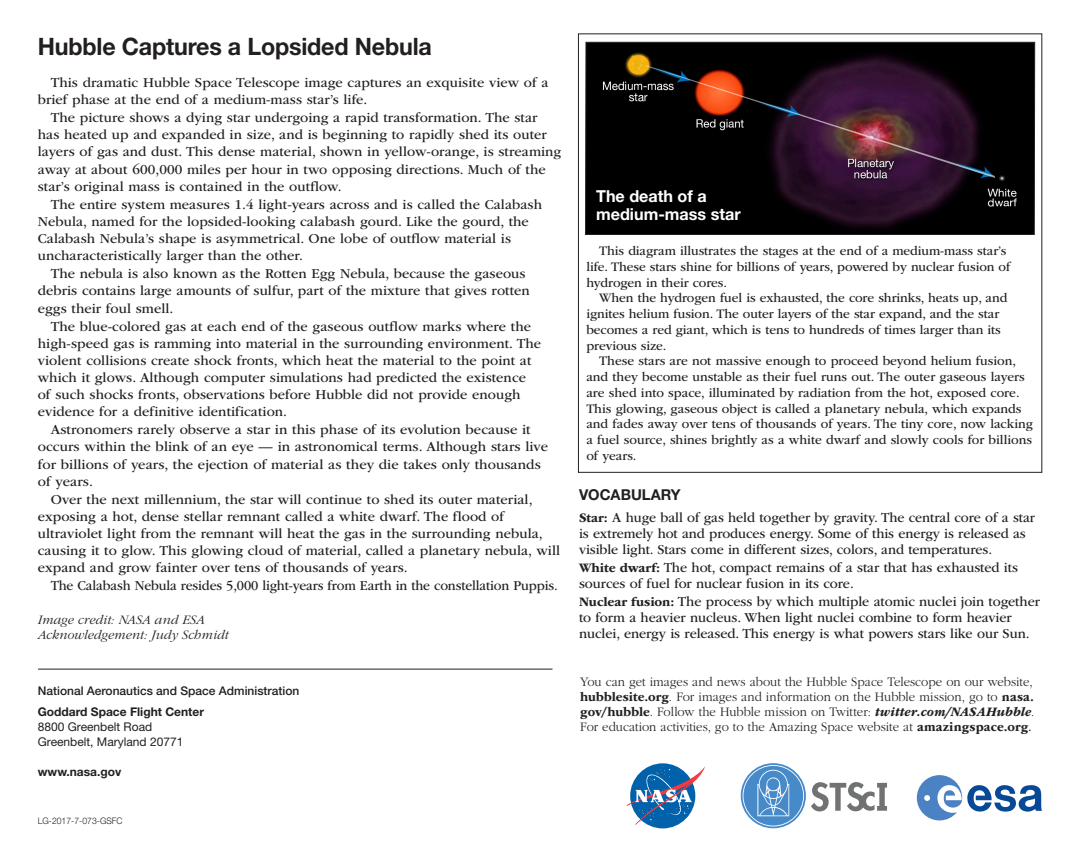
<style>
.page{position:relative;width:1080px;height:864px;background:#fff}
.page>*{position:absolute;margin:0;border:0;box-sizing:border-box;transform-origin:0 0}
.Subhead_1{font:700 24px "Helvetica Neue LT Std";letter-spacing:-.01em;color:#231f20}
.Credits{font:700 16.5px/18px "Helvetica Neue LT Std";color:#fff}
.Credits-2{font:700 15px "Helvetica Neue LT Std";color:#231f20}
.Litho_text{font:14.25px/17.1px "ITC Garamond Std";letter-spacing:.005em;color:#231f20}
.definition_or_fast_f{font:14.25px/15.8px "ITC Garamond Std";letter-spacing:-.005em;color:#231f20}
.Litho_text-2{font:14.25px "ITC Garamond Std";letter-spacing:.005em;color:#231f20;scale:.95 1}
.Figure_caption_parag{font:13.5px/15.8px "ITC Garamond Std";color:#231f20}
.Credits-3{font:300 13.5px/15px "ITC Garamond Std";color:#231f20;scale:.95 1}
.Litho_text-3{font:italic 300 13.5px "ITC Garamond Std";letter-spacing:.005em;color:#231f20}
.t1{font:500 12px "Helvetica Neue LT Std";color:#231f20}
.t2{font:12px "Helvetica Neue LT Std";color:#231f20}
.t3{font:700 12px "Helvetica Neue LT Std";color:#231f20}
.Product_number{font:300 9px "Helvetica Neue LT Std";color:#231f20;scale:.96 1}
.s1{font-weight:700;font-size:13.5px}
.s2{font-weight:700}
.s3{font-weight:700;font-style:italic}
.s4{font-style:italic}
.s5{font-weight:400}
</style>
<div class="page">
<img style="left:587px;top:44px;width:446px;height:189px">
<div style="left:585px;top:42px;width:450px;height:193px;border:1px solid #231f20"></div>
<svg style="left:630px;top:763px;width:65px;height:65px"></svg>
<svg style="left:626px;top:766px;width:79px;height:60px"></svg>
<svg style="left:811px;top:782px;width:76px;height:29px"></svg>
<svg style="left:741px;top:763px;width:65px;height:65px"></svg>
<svg style="left:743px;top:765px;width:61px;height:62px;background:#7aaad7"></svg>
<svg style="left:917px;top:775px;width:125px;height:45px"></svg>
<hr style="left:38px;top:669px;width:515px;height:1px;background:#231f20">
<p class="Subhead_1" style="left:38px;top:32px;width:396px">Hubble Captures a Lopsided Nebula</p>
<p class="Litho_text" style="left:38px;top:74px;width:512px;text-indent:13px">This dramatic Hubble Space Telescope image captures an exquisite view of a brief phase at the end of a medium-mass star’s life.</p>
<p class="Litho_text" style="left:38px;top:109px;width:525px;text-indent:13px">The picture shows a dying star undergoing a rapid transformation. The star has heated up and expanded in size, and is beginning to rapidly shed its outer layers of gas and dust. This dense material, shown in yellow-orange, is streaming away at about 600,000 miles per hour in two opposing directions. Much of the star’s original mass is contained in the outflow.</p>
<p class="Litho_text" style="left:38px;top:196px;width:506px;text-indent:13px">The entire system measures 1.4 light-years across and is called the Calabash Nebula, named for the lopsided-looking calabash gourd. Like the gourd, the Calabash Nebula’s shape is asymmetrical. One lobe of outflow material is uncharacteristically larger than the other.</p>
<p class="Litho_text" style="left:38px;top:265px;width:493px;text-indent:13px">The nebula is also known as the Rotten Egg Nebula, because the gaseous debris contains large amounts of sulfur, part of the mixture that gives rotten eggs their foul smell.</p>
<p class="Litho_text" style="left:38px;top:318px;width:505px;text-indent:13px">The blue-colored gas at each end of the gaseous outflow marks where the high-speed gas is ramming into material in the surrounding environment. The violent collisions create shock fronts, which heat the material to the point at which it glows. Although computer simulations had predicted the existence of such shocks fronts, observations before Hubble did not provide enough evidence for a definitive identification.</p>
<p class="Litho_text" style="left:38px;top:421px;width:512px;text-indent:13px">Astronomers rarely observe a star in this phase of its evolution because it occurs within the blink of an eye — in astronomical terms. Although stars live for billions of years, the ejection of material as they die takes only thousands of years.</p>
<p class="Litho_text" style="left:38px;top:491px;width:524px;text-indent:13px">Over the next millennium, the star will continue to shed its outer material, exposing a hot, dense stellar remnant called a white dwarf. The flood of ultraviolet light from the remnant will heat the gas in the surrounding nebula, causing it to glow. This glowing cloud of material, called a planetary nebula, will expand and grow fainter over tens of thousands of years.</p>
<p class="Litho_text-2" style="left:51px;top:578px;width:535px">The Calabash Nebula resides 5,000 light-years from Earth in the constellation Puppis.</p>
<p class="Litho_text-3" style="left:38px;top:613px;width:168px">Image credit: NASA and ESA</p>
<p class="Litho_text-3" style="left:38px;top:628px;width:193px">Acknowledgement: Judy Schmidt</p>
<p class="t1" style="left:38px;top:684px;width:263px">National Aeronautics and Space Administration</p>
<p class="t3" style="left:38px;top:705px;width:168px">Goddard Space Flight Center</p>
<p class="t2" style="left:38px;top:720px;width:116px">8800 Greenbelt Road</p>
<p class="t2" style="left:38px;top:735px;width:147px">Greenbelt, Maryland 20771</p>
<p class="t3" style="left:38px;top:765px;width:85px">www.nasa.gov</p>
<p class="Product_number" style="left:38px;top:815px;width:90px">LG-2017-7-073-GSFC</p>
<p class="Credits" style="left:596px;top:187px;width:146px">The death of a medium-mass star</p>
<p class="Figure_caption_parag" style="left:586px;top:243px;width:426px;text-indent:13px">This diagram illustrates the stages at the end of a medium-mass star’s life. These stars shine for billions of years, powered by nuclear fusion of hydrogen in their cores.</p>
<p class="Figure_caption_parag" style="left:586px;top:290px;width:423px;text-indent:13px">When the hydrogen fuel is exhausted, the core shrinks, heats up, and ignites helium fusion. The outer layers of the star expand, and the star becomes a red giant, which is tens to hundreds of times larger than its previous size.</p>
<p class="Figure_caption_parag" style="left:586px;top:353px;width:448px;text-indent:13px">These stars are not massive enough to proceed beyond helium fusion, and they become unstable as their fuel runs out. The outer gaseous layers are shed into space, illuminated by radiation from the hot, exposed core.<br>This glowing, gaseous object is called a planetary nebula, which expands and fades away over tens of thousands of years. The tiny core, now lacking a fuel source, shines brightly as a white dwarf and slowly cools for billions of years.</p>
<p class="Credits-2" style="left:579px;top:485px;width:103px">VOCABULARY</p>
<p class="definition_or_fast_f" style="left:579px;top:510px;width:457px"><span class="s1">Star:</span> A huge ball of gas held together by gravity. The central core of a star is extremely hot and produces energy. Some of this energy is released as visible light. Stars come in different sizes, colors, and temperatures.</p>
<p class="definition_or_fast_f" style="left:579px;top:560px;width:440px"><span class="s1">White dwarf:</span> The hot, compact remains of a star that has exhausted its sources of fuel for nuclear fusion in its core.</p>
<p class="definition_or_fast_f" style="left:579px;top:594px;width:462px"><span class="s1">Nuclear fusion:</span> The process by which multiple atomic nuclei join together to form a heavier nucleus. When light nuclei combine to form heavier nuclei, energy is released. This energy is what powers stars like our Sun.</p>
<p class="Credits-3" style="left:580px;top:675px;width:480px">You can get images and news about the Hubble Space Telescope on our website, <span class="s2">hubblesite.org</span>. For images and information on the Hubble mission, go to <span class="s2">nasa. gov/hubble</span>. Follow the Hubble mission on Twitter: <span class="s3">twitter.com/NASAHubble</span><span class="s4">.<br></span>For education activities, go to the Amazing Space website at <span class="s2">amazingspace.org</span><span class="s5">.</span></p>
</div>
